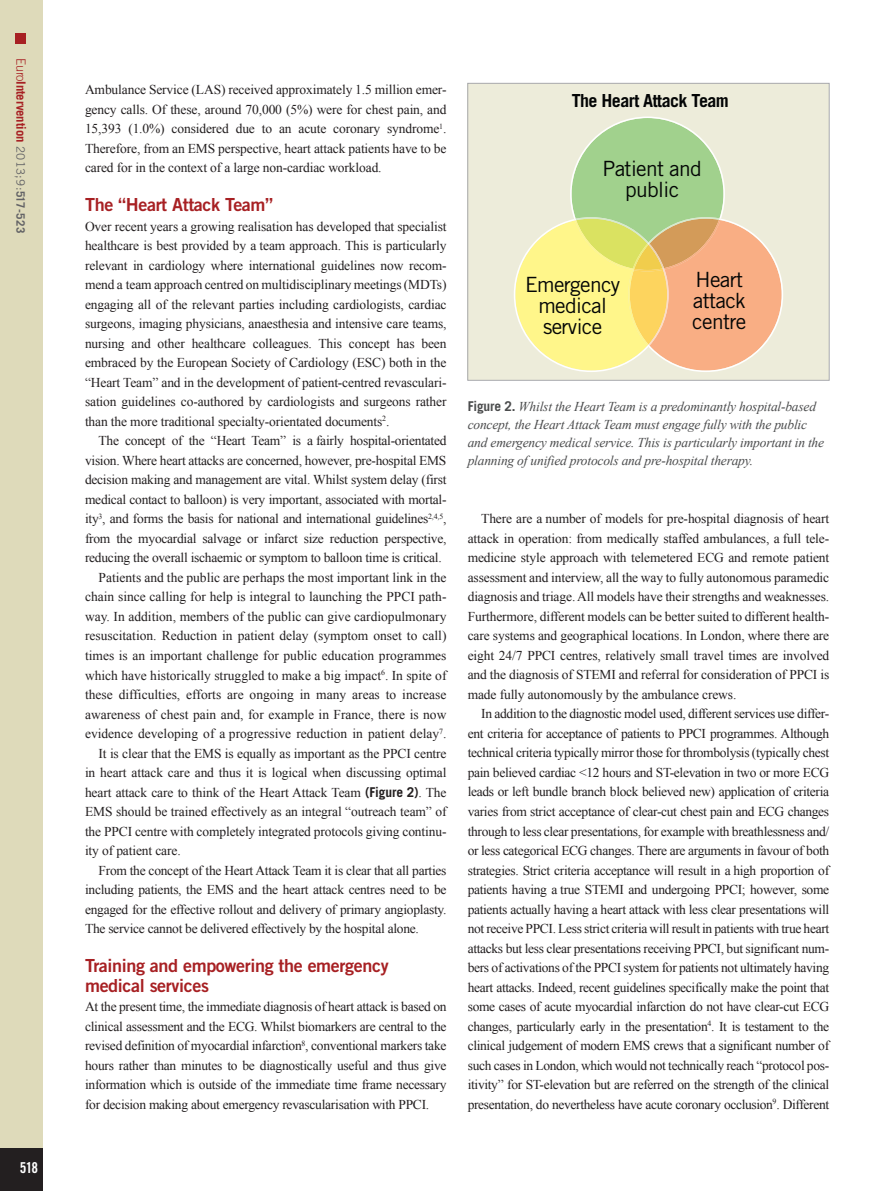
<style>
.page{position:relative;width:893px;height:1191px;background:#fff}
.page>*{position:absolute;margin:0;border:0;box-sizing:border-box;transform-origin:0 0}
.t1{font:21px/21px "Trade Gothic LT Std";letter-spacing:-.03em;color:#030505;text-align:center}
.intertitre1{font:18px/19.5px "Trade Gothic LT Std Bd 2";letter-spacing:-.02em;color:#a72023}
.t2{font:700 18px "Trade Gothic LT Std";letter-spacing:-.03em;color:#030505}
.t3{font:15px "Trade Gothic LT Std Bd Cn 20";color:#fff}
.text_paragraph{font:13.5px/19.5px "Times New Roman";letter-spacing:-.015em;color:#231f20;text-align:justify}
.text_1er_paragraph{font:13.5px/19.5px "Times New Roman";letter-spacing:-.01em;color:#231f20;text-align:justify}
.figure_legende{font:italic 13.5px/18px "Times New Roman";letter-spacing:-.015em;color:#4b4c4d}
.t4{font:700 12.75px "Trade Gothic LT Std";letter-spacing:-.01em;color:#a72023}
.s1{font-weight:300}
.s2{font-weight:400;font-size:11.7px;color:#636366}
.s3{font-size:11.7px;color:#636366}
.s4{font-family:"Trade Gothic LT Std";font-weight:700}
.s5{font-family:"Trade Gothic LT Std";font-weight:700;font-style:normal}
</style>
<div class="page">
<div style="left:0;top:0;width:43px;height:1191px;background:#dedaba"></div>
<div style="left:0;top:1148px;width:43px;height:43px;background:#231f20"></div>
<div style="left:16px;top:34px;width:10px;height:10px;background:#a72023"></div>
<div style="left:468px;top:83px;width:361px;height:297px;background:#edecda"></div>
<svg style="left:514px;top:116px;width:269px;height:256px"></svg>
<div style="left:467px;top:83px;width:363px;height:298px;border:1px solid #a8a9ad"></div>
<p class="t4" style="left:29px;top:58px;width:176px;rotate:90deg"><span class="s1">Euro</span>Intervention <span class="s2">2013;9:</span><span class="s3">517-523</span></p>
<p class="t3" style="left:20px;top:1158px;width:20px">518</p>
<p class="text_1er_paragraph" style="left:85px;top:80px;width:363px">Ambulance Service (LAS) received approximately 1.5 million emer&shy;gency calls. Of these, around 70,000 (5%) were for chest pain, and 15,393 (1.0%) considered due to an acute coronary syndrome<sup>1</sup>.<br>Therefore, from an EMS perspective, heart attack patients have to be cared for in the context of a large non-cardiac workload.</p>
<p class="intertitre1" style="left:85px;top:195px;width:190px">The “Heart Attack Team”</p>
<p class="text_1er_paragraph" style="left:85px;top:216px;width:363px">Over recent years a growing realisation has developed that specialist healthcare is best provided by a team approach. This is particularly relevant in cardiology where international guidelines now recom&shy;mend a team approach centred on multidisciplinary meetings (MDTs) engaging all of the relevant parties including cardiologists, cardiac surgeons, imaging physicians, anaesthesia and intensive care teams, nursing and other healthcare colleagues. This concept has been embraced by the European Society of Cardiology (ESC) both in the “Heart Team” and in the development of patient-centred revasculari&shy;sation guidelines co-authored by cardiologists and surgeons rather than the more traditional specialty-orientated documents<sup>2</sup>.</p>
<p class="text_paragraph" style="left:85px;top:431px;width:363px;text-indent:14px">The concept of the “Heart Team” is a fairly hospital-orientated vision. Where heart attacks are concerned, however, pre-hospital EMS decision making and management are vital. Whilst system delay (first medical contact to balloon) is very important, associated with mortal&shy;ity<sup>3</sup>, and forms the basis for national and international guidelines<sup>2,4,5</sup>, from the myocardial salvage or infarct size reduction perspective, reducing the overall ischaemic or symptom to balloon time is critical.</p>
<p class="text_paragraph" style="left:85px;top:567px;width:363px;text-indent:14px">Patients and the public are perhaps the most important link in the chain since calling for help is integral to launching the PPCI path&shy;way. In addition, members of the public can give cardiopulmonary resuscitation. Reduction in patient delay (symptom onset to call) times is an important challenge for public education programmes which have historically struggled to make a big impact<sup>6</sup>. In spite of these difficulties, efforts are ongoing in many areas to increase awareness of chest pain and, for example in France, there is now evidence developing of a progressive reduction in patient delay<sup>7</sup>.</p>
<p class="text_paragraph" style="left:85px;top:743px;width:363px;text-indent:14px">It is clear that the EMS is equally as important as the PPCI centre in heart attack care and thus it is logical when discussing optimal heart attack care to think of the Heart Attack Team <span class="s4">(Figure 2)</span>. The EMS should be trained effectively as an integral “outreach team” of the PPCI centre with completely integrated protocols giving continu&shy;ity of patient care.</p>
<p class="text_paragraph" style="left:85px;top:860px;width:363px;text-indent:14px">From the concept of the Heart Attack Team it is clear that all parties including patients, the EMS and the heart attack centres need to be engaged for the effective rollout and delivery of primary angioplasty.<br>The service cannot be delivered effectively by the hospital alone.</p>
<p class="intertitre1" style="left:85px;top:955px;width:305px">Training and empowering the emergency medical services</p>
<p class="text_1er_paragraph" style="left:85px;top:996px;width:363px">At the present time, the immediate diagnosis of heart attack is based on clinical assessment and the ECG. Whilst biomarkers are central to the revised definition of myocardial infarction<sup>8</sup>, conventional markers take hours rather than minutes to be diagnostically useful and thus give information which is outside of the immediate time frame necessary for decision making about emergency revascularisation with PPCI.</p>
<p class="t2" style="left:572px;top:89px;width:159px">The Heart Attack Team</p>
<p class="t1" style="left:603px;top:157px;width:101px">Patient and public</p>
<p class="t1" style="left:525px;top:274px;width:97px">Emergency medical service</p>
<p class="t1" style="left:692px;top:268px;width:56px;text-align:left">Heart attack centre</p>
<p class="figure_legende" style="left:468px;top:397px;width:358px"><span class="s5">Figure 2.</span> Whilst the Heart Team is a predominantly hospital-based concept, the Heart Attack Team must engage fully with the public and emergency medical service. This is particularly important in the planning of unified protocols and pre-hospital therapy.</p>
<p class="text_paragraph" style="left:468px;top:509px;width:363px;text-indent:14px">There are a number of models for pre-hospital diagnosis of heart attack in operation: from medically staffed ambulances, a full tele&shy;medicine style approach with telemetered ECG and remote patient assessment and interview, all the way to fully autonomous paramedic diagnosis and triage. All models have their strengths and weaknesses.<br>Furthermore, different models can be better suited to different health&shy;care systems and geographical locations. In London, where there are eight 24/7 PPCI centres, relatively small travel times are involved and the diagnosis of STEMI and referral for consideration of PPCI is made fully autonomously by the ambulance crews.</p>
<p class="text_paragraph" style="left:468px;top:704px;width:363px;text-indent:14px">In addition to the diagnostic model used, different services use differ&shy;ent criteria for acceptance of patients to PPCI programmes. Although technical criteria typically mirror those for thrombolysis (typically chest pain believed cardiac &lt;12 hours and ST-elevation in two or more ECG leads or left bundle branch block believed new) application of criteria varies from strict acceptance of clear-cut chest pain and ECG changes through to less clear presentations, for example with breathlessness and/ or less categorical ECG changes. There are arguments in favour of both strategies. Strict criteria acceptance will result in a high proportion of patients having a true STEMI and undergoing PPCI; however, some patients actually having a heart attack with less clear presentations will not receive PPCI. Less strict criteria will result in patients with true heart attacks but less clear presentations receiving PPCI, but significant num&shy;bers of activations of the PPCI system for patients not ultimately having heart attacks. Indeed, recent guidelines specifically make the point that some cases of acute myocardial infarction do not have clear-cut ECG changes, particularly early in the presentation<sup>4</sup>. It is testament to the clinical judgement of modern EMS crews that a significant number of such cases in London, which would not technically reach “protocol pos&shy;itivity” for ST-elevation but are referred on the strength of the clinical presentation, do nevertheless have acute coronary occlusion<sup>9</sup>. Different</p>
</div>
